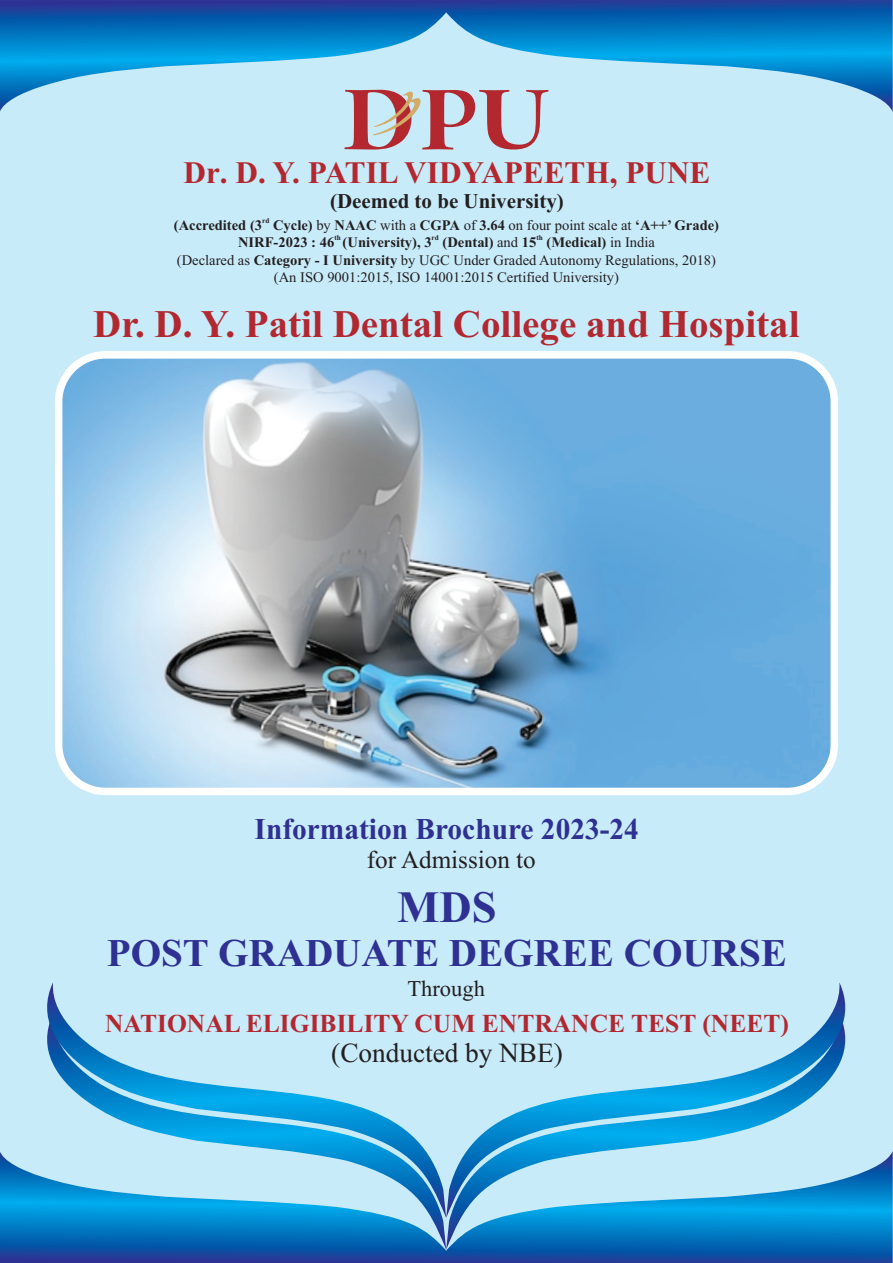
<style>
.page{position:relative;width:893px;height:1263px;background:#c8ebfa}
.page>*{position:absolute;margin:0;border:0;box-sizing:border-box;transform-origin:0 0}
.t1{font:700 44.7px "Times New Roman";color:#2e3092}
.t2{font:700 39.15px "Times New Roman";color:#2e3092}
.t3{font:700 39px "Times New Roman";color:#b22830}
.t4{font:700 31.2px "Times New Roman";color:#b2282e}
.t5{font:700 30.15px "Times New Roman";color:#2e3092}
.t6{font:27.6px "Times New Roman";color:#231f20}
.t7{font:700 25.8px "Times New Roman";color:#b22830}
.t8{font:25.05px "Times New Roman";color:#231f20}
.t9{font:22.5px "Times New Roman";color:#231f20}
.t10{font:700 21px "Times New Roman";color:#231f20}
.t11{font:14.55px/17.1px "Times New Roman";color:#231f20;text-align:center}
.t12{font:700 14.55px "Times New Roman";color:#231f20}
.t13{font:700 7.35px "Times New Roman";color:#231f20}
.s1{font-weight:400}
.s2{font-weight:700}
</style>
<div class="page">
<svg style="left:344px;top:112px;width:197px;height:38px"></svg>
<img style="left:59px;top:355px;width:775px;height:436px;border-radius:47px">
<div style="left:55px;top:351px;width:783px;height:444px;border:8px solid #fff;border-radius:47px"></div>
<svg style="left:47px;top:982px;width:379px;height:169px"></svg>
<svg style="left:467px;top:982px;width:379px;height:169px"></svg>
<svg style="left:0;top:0;width:893px;height:112px"></svg>
<svg style="left:0;top:1151px;width:893px;height:112px"></svg>
<h3 class="t4" style="left:183px;top:162px;width:528px">Dr. D. Y. PATIL VIDYAPEETH, PUNE</h3>
<h3 class="t10" style="left:330px;top:194px;width:235px">(Deemed to be University)</h3>
<p class="t13" style="left:262px;top:218px;width:9px">rd</p>
<p class="t12" style="left:174px;top:221px;width:547px">(Accredited (3 Cycle) <span class="s1">by</span> NAAC <span class="s1">with a</span> CGPA <span class="s1">of</span> 3.64 <span class="s1">on four point scale at</span> ‘A++’ Grade)</p>
<p class="t13" style="left:334px;top:235px;width:8px">th</p>
<p class="t13" style="left:432px;top:235px;width:9px">rd</p>
<p class="t13" style="left:536px;top:235px;width:8px">th</p>
<p class="t11" style="left:177px;top:235px;width:541px"><span class="s2">NIRF-2023 : 46 (University), 3 (Dental)</span> and <span class="s2">15 (Medical)</span> in India<br>(Declared as <span class="s2">Category - I University</span> by UGC Under Graded Autonomy Regulations, 2018) (An ISO 9001:2015, ISO 14001:2015 Certified University)</p>
<h3 class="t3" style="left:93px;top:310px;width:708px">Dr. D. Y. Patil Dental College and Hospital</h3>
<h3 class="t5" style="left:255px;top:819px;width:386px">Information Brochure 2023-24</h3>
<h3 class="t8" style="left:367px;top:851px;width:170px">for Admission to</h3>
<h1 class="t1" style="left:397px;top:891px;width:101px">MDS</h1>
<h2 class="t2" style="left:107px;top:939px;width:681px">POST GRADUATE DEGREE COURSE</h2>
<h3 class="t9" style="left:407px;top:980px;width:79px">Through</h3>
<h3 class="t7" style="left:105px;top:1015px;width:685px">NATIONAL ELIGIBILITY CUM ENTRANCE TEST (NEET)</h3>
<h3 class="t6" style="left:331px;top:1043px;width:233px">(Conducted by NBE)</h3>
</div>
